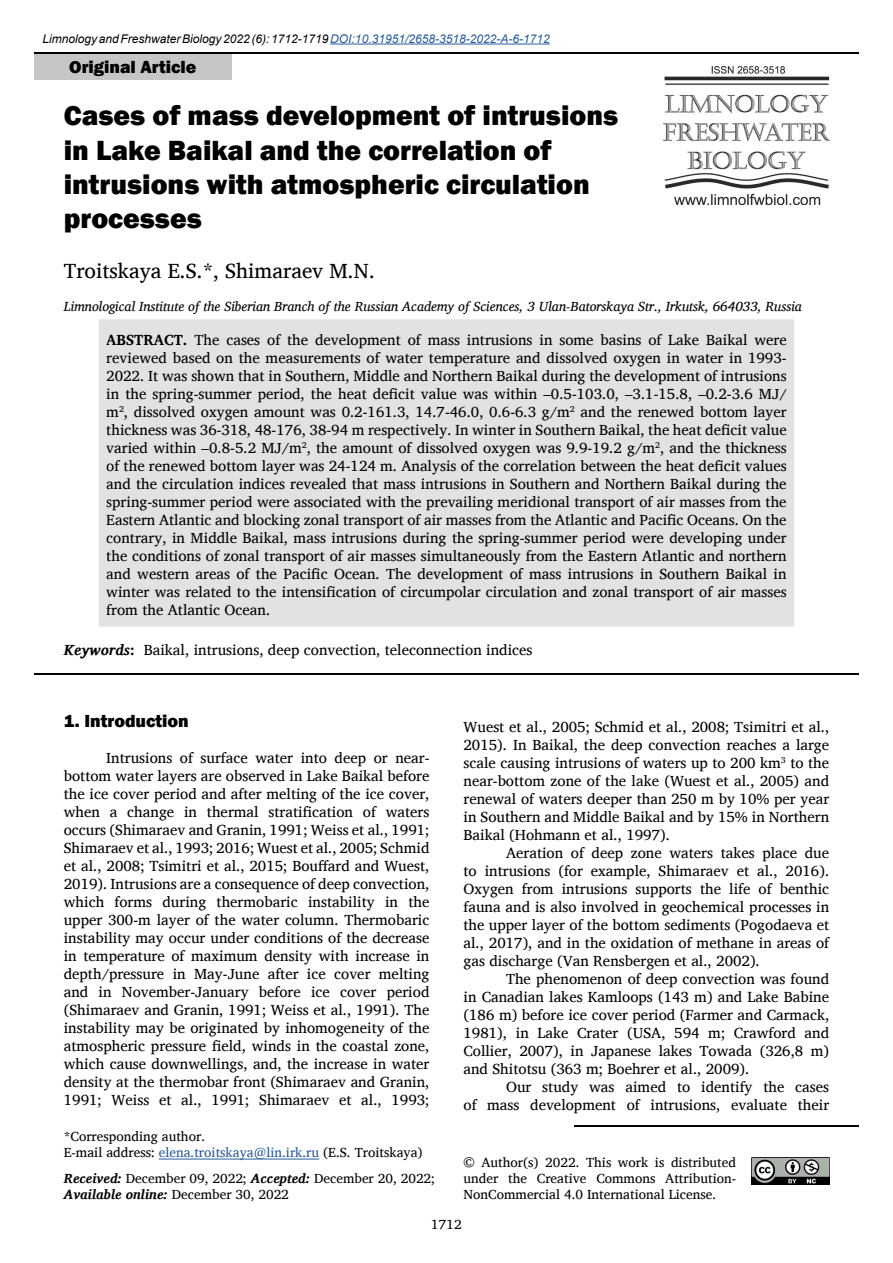
<style>
.page{position:relative;width:893px;height:1263px;background:#fff}
.page>*{position:absolute;margin:0;border:0;box-sizing:border-box;transform-origin:0 0}
.t1{font:800 28.5px/34.2px "Franklin Gothic";color:#000}
.t2{font:21px "Charis SIL";color:#000}
.t3{font:800 18px "Franklin Gothic";color:#000}
.t4{font:15px/18px "Charis SIL";color:#000;text-align:justify}
.t5{font:13.5px/16.2px "Charis SIL";color:#000}
.t6{font:italic 13.5px "Charis SIL";color:#000}
.t7{font:italic 12px "Arial";color:#000}
.s1{color:#275b9b}
.s2{font-weight:700}
.s3{font-weight:700;font-style:italic}
</style>
<div class="page">
<hr style="left:34px;top:52px;width:825px;height:2px;background:#000">
<hr style="left:330px;top:44px;width:220px;height:1px;background:#275b9b">
<img style="left:663px;top:67px;width:166px;height:138px">
<div style="left:34px;top:54px;width:198px;height:26px;background:#c6c6c6"></div>
<img style="left:751px;top:1157px;width:78px;height:27px">
<hr style="left:574px;top:1125px;width:285px;height:1px;background:#000">
<div style="left:99px;top:319px;width:695px;height:308px;background:#e3e2e1"></div>
<hr style="left:34px;top:673px;width:825px;height:2px;background:#000">
<hr style="left:159px;top:1159px;width:160px;height:1px;background:#275b9b">
<p class="t7" style="left:43px;top:31px;width:509px">Limnology and Freshwater Biology 2022 (6): 1712-1719 <span class="s1">DOI:10.31951/2658-3518-2022-A-6-1712</span></p>
<p class="t3" style="left:69px;top:55px;width:129px">Original Article</p>
<h1 class="t1" style="left:64px;top:99px;width:556px">Cases of mass development of intrusions in Lake Baikal and the correlation of intrusions with atmospheric circulation processes</h1>
<h2 class="t2" style="left:64px;top:259px;width:313px">Troitskaya E.S.*, Shimaraev M.N.</h2>
<p class="t6" style="left:64px;top:298px;width:740px">Limnological Institute of the Siberian Branch of the Russian Academy of Sciences, 3 Ulan-Batorskaya Str., Irkutsk, 664033, Russia</p>
<p class="t4" style="left:106px;top:331px;width:682px"><span class="s2">ABSTRACT.</span> The cases of the development of mass intrusions in some basins of Lake Baikal were reviewed based on the measurements of water temperature and dissolved oxygen in water in 1993- 2022. It was shown that in Southern, Middle and Northern Baikal during the development of intrusions in the spring-summer period, the heat deficit value was within –0.5-103.0, –3.1-15.8, –0.2-3.6 MJ/ m<sup>2</sup>, dissolved oxygen amount was 0.2-161.3, 14.7-46.0, 0.6-6.3 g/m<sup>2</sup> and the renewed bottom layer thickness was 36-318, 48-176, 38-94 m respectively. In winter in Southern Baikal, the heat deficit value varied within –0.8-5.2 MJ/m<sup>2</sup>, the amount of dissolved oxygen was 9.9-19.2 g/m<sup>2</sup>, and the thickness of the renewed bottom layer was 24-124 m. Analysis of the correlation between the heat deficit values and the circulation indices revealed that mass intrusions in Southern and Northern Baikal during the spring-summer period were associated with the prevailing meridional transport of air masses from the Eastern Atlantic and blocking zonal transport of air masses from the Atlantic and Pacific Oceans. On the contrary, in Middle Baikal, mass intrusions during the spring-summer period were developing under the conditions of zonal transport of air masses simultaneously from the Eastern Atlantic and northern and western areas of the Pacific Ocean. The development of mass intrusions in Southern Baikal in winter was related to the intensification of circumpolar circulation and zonal transport of air masses from the Atlantic Ocean.</p>
<p class="t4" style="left:64px;top:641px;width:470px"><span class="s3">Keywords</span><span class="s2">:</span> Baikal, intrusions, deep convection, teleconnection indices</p>
<p class="t3" style="left:64px;top:709px;width:127px">1. Introduction</p>
<p class="t4" style="left:64px;top:749px;width:367px;text-indent:43px">Intrusions of surface water into deep or near&shy;bottom water layers are observed in Lake Baikal before the ice cover period and after melting of the ice cover, when a change in thermal stratification of waters occurs (Shimaraev and Granin, 1991; Weiss et al., 1991; Shimaraev et al., 1993; 2016; Wuest et al., 2005; Schmid et al., 2008; Tsimitri et al., 2015; Bouffard and Wuest, 2019). Intrusions are a consequence of deep convection, which forms during thermobaric instability in the upper 300-m layer of the water column. Thermobaric instability may occur under conditions of the decrease in temperature of maximum density with increase in depth/pressure in May-June after ice cover melting and in November-January before ice cover period (Shimaraev and Granin, 1991; Weiss et al., 1991). The instability may be originated by inhomogeneity of the atmospheric pressure field, winds in the coastal zone, which cause downwellings, and, the increase in water density at the thermobar front (Shimaraev and Granin, 1991; Weiss et al., 1991; Shimaraev et al., 1993;</p>
<p class="t5" style="left:64px;top:1128px;width:360px">*Corresponding author.<br>E-mail address: <span class="s1">elena.troitskaya@lin.irk.ru</span> (E.S. Troitskaya)</p>
<p class="t5" style="left:64px;top:1170px;width:373px"><span class="s3">Received:</span> December 09, 2022; <span class="s3">Accepted:</span> December 20, 2022;<br><span class="s3">Available online:</span> December 30, 2022</p>
<p class="t4" style="left:463px;top:718px;width:367px">Wuest et al., 2005; Schmid et al., 2008; Tsimitri et al., 2015). In Baikal, the deep convection reaches a large scale causing intrusions of waters up to 200 km<sup>3</sup> to the near-bottom zone of the lake (Wuest et al., 2005) and renewal of waters deeper than 250 m by 10% per year in Southern and Middle Baikal and by 15% in Northern Baikal (Hohmann et al., 1997).</p>
<p class="t4" style="left:463px;top:844px;width:367px;text-indent:43px">Aeration of deep zone waters takes place due to intrusions (for example, Shimaraev et al., 2016).<br>Oxygen from intrusions supports the life of benthic fauna and is also involved in geochemical processes in the upper layer of the bottom sediments (Pogodaeva et al., 2017), and in the oxidation of methane in areas of gas discharge (Van Rensbergen et al., 2002).</p>
<p class="t4" style="left:463px;top:970px;width:367px;text-indent:43px">The phenomenon of deep convection was found in Canadian lakes Kamloops (143 m) and Lake Babine (186 m) before ice cover period (Farmer and Carmack, 1981), in Lake Crater (USA, 594 m; Crawford and Collier, 2007), in Japanese lakes Towada (326,8 m) and Shitotsu (363 m; Boehrer et al., 2009).</p>
<p class="t4" style="left:463px;top:1078px;width:367px;text-align:right">Our study was aimed to identify the cases<br>of mass development of intrusions, evaluate their</p>
<p class="t5" style="left:463px;top:1154px;width:274px;text-align:justify">© Author(s) 2022. This work is distributed under the Creative Commons Attribution-NonCommercial 4.0 International License.</p>
<p class="t5" style="left:431px;top:1216px;width:32px">1712</p>
</div>
